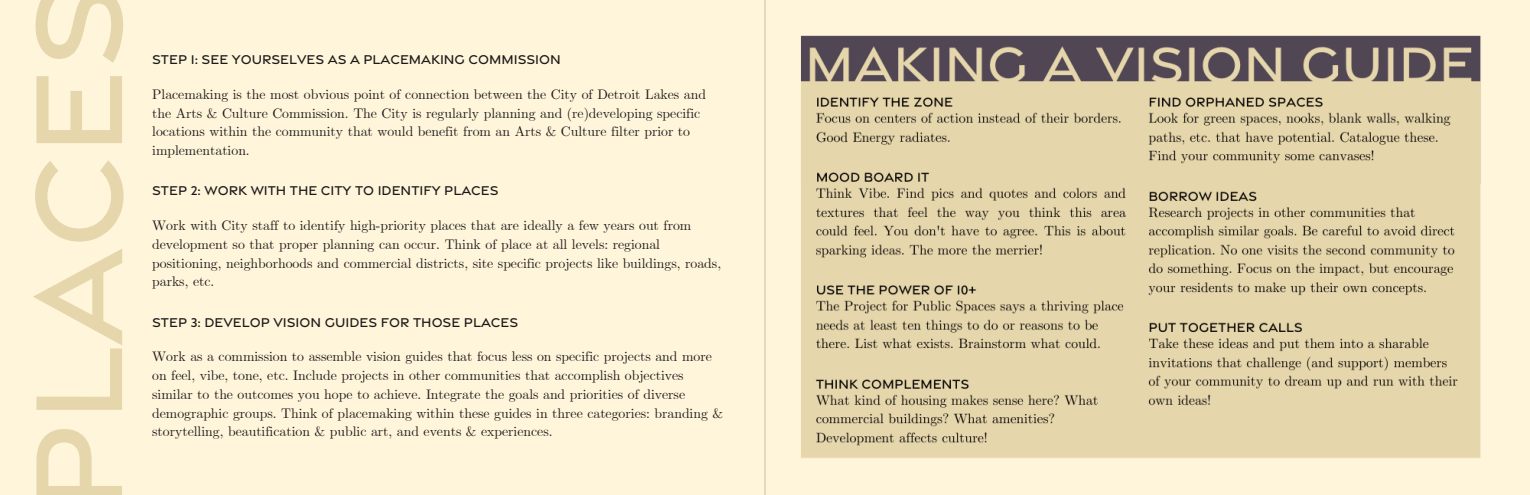
<style>
.page{position:relative;width:1530px;height:495px;background:#fff5da}
.page>*{position:absolute;margin:0;border:0;box-sizing:border-box;transform-origin:0 0}
.t1{font:500 133.75px "Gravesend Sans";color:#e6d6ac}
.t2{font:13.75px/18.8px "CMU Serif";color:#1b1919}
.t3{font:500 13.75px "Gravesend Sans";color:#1b1919}
</style>
<div class="page">
<hr style="left:765px;top:0;width:1px;height:495px;background:#000">
<img style="left:801px;top:35px;width:680px;height:423px">
<h1 class="t1" style="left:-20px;top:512px;width:530px;rotate:-90deg">Places</h1>
<p class="t3" style="left:152px;top:49px;width:410px">STEP 1: SEE YOURSELVES AS A PLACEMAKING CoMMISSIOn</p>
<p class="t2" style="left:152px;top:86px;width:555px">Placemaking is the most obvious point of connection between the City of Detroit Lakes and the Arts &amp; Culture Commission. The City is regularly planning and (re)developing specific locations within the community that would benefit from an Arts &amp; Culture filter prior to implementation.</p>
<p class="t3" style="left:152px;top:181px;width:348px">STEP 2: WORK WITH THE CITY TO IDENTIFY PLACES</p>
<p class="t2" style="left:152px;top:217px;width:570px">Work with City staff to identify high-priority places that are ideally a few years out from development so that proper planning can occur. Think of place at all levels: regional positioning, neighborhoods and commercial districts, site specific projects like buildings, roads, parks, etc.</p>
<p class="t3" style="left:152px;top:312px;width:367px">STEP 3: DEVELOP VISION GUIDES FOR THOSE PLACES</p>
<p class="t2" style="left:152px;top:348px;width:572px">Work as a commission to assemble vision guides that focus less on specific projects and more on feel, vibe, tone, etc. Include projects in other communities that accomplish objectives similar to the outcomes you hope to achieve. Integrate the goals and priorities of diverse demographic groups. Think of placemaking within these guides in three categories: branding &amp; storytelling, beautification &amp; public art, and events &amp; experiences.</p>
</div>
